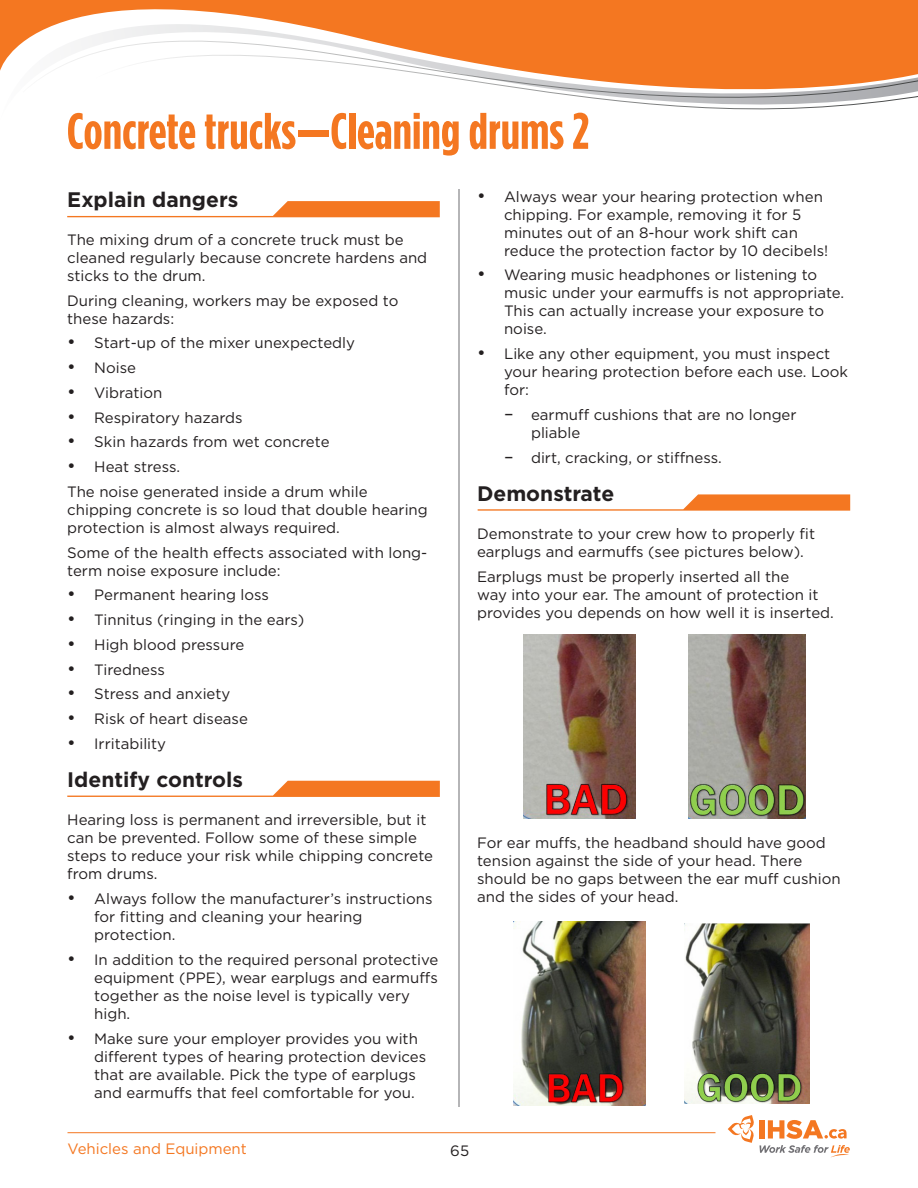
<style>
.page{position:relative;width:918px;height:1188px;background:#fff}
.page>*{position:absolute;margin:0;border:0;box-sizing:border-box;transform-origin:0 0}
.t1{font:700 51px "Gotham Condensed";color:#f47721}
.t2{font:700 21px "Gotham";color:#231f20}
.t3{font:15px/18px "Gotham";color:#231f20}
.t4{font:15px "Gotham";color:#f47721}
.s1{font-size:18px}
</style>
<div class="page">
<svg style="left:0;top:0;width:918px;height:71px;fill:#f47721"></svg>
<svg style="left:22px;top:39px;width:896px;height:32px"></svg>
<svg style="left:66px;top:53px;width:852px;height:57px"></svg>
<hr style="left:459px;top:189px;width:1px;height:918px;background:#6c6d70">
<hr style="left:68px;top:1132px;width:648px;height:1px;background:#f47721">
<svg style="left:728px;top:1115px;width:26px;height:28px"></svg>
<div style="left:759px;top:1120px;width:6px;height:19px;background:#f47721"></div>
<svg style="left:760px;top:1145px;width:90px;height:13px"></svg>
<svg style="left:768px;top:1120px;width:79px;height:19px"></svg>
<svg style="left:478px;top:494px;width:372px;height:17px"></svg>
<svg style="left:67px;top:201px;width:373px;height:16px"></svg>
<svg style="left:67px;top:781px;width:373px;height:16px"></svg>
<img style="left:524px;top:635px;width:111px;height:183px">
<img style="left:688px;top:635px;width:118px;height:183px">
<img style="left:514px;top:922px;width:131px;height:183px">
<img style="left:685px;top:923px;width:125px;height:181px">
<p class="t1" style="left:67px;top:101px;width:524px">Concrete trucks—Cleaning drums 2</p>
<p class="t3" style="left:504px;top:187px;width:326px;text-indent:-27px"><span class="s1">•</span> Always wear your hearing protection when chipping. For example, removing it for 5 minutes out of an 8-hour work shift can reduce the protection factor by 10 decibels!</p>
<p class="t3" style="left:504px;top:266px;width:342px;text-indent:-27px"><span class="s1">•</span> Wearing music headphones or listening to music under your earmuffs is not appropriate.<br>This can actually increase your exposure to noise.</p>
<p class="t3" style="left:504px;top:345px;width:346px;text-indent:-27px"><span class="s1">•</span> Like any other equipment, you must inspect your hearing protection before each use. Look for:</p>
<p class="t3" style="left:531px;top:405px;width:267px;text-indent:-27px"><span class="s1">–</span> earmuff cushions that are no longer pliable</p>
<p class="t3" style="left:504px;top:448px;width:219px"><span class="s1">–</span> dirt, cracking, or stiffness.</p>
<p class="t2" style="left:477px;top:479px;width:139px">Demonstrate</p>
<p class="t3" style="left:477px;top:525px;width:340px">Demonstrate to your crew how to properly fit earplugs and earmuffs (see pictures below).</p>
<p class="t3" style="left:477px;top:567px;width:358px">Earplugs must be properly inserted all the<br>way into your ear. The amount of protection it provides you depends on how well it is inserted.</p>
<p class="t2" style="left:67px;top:185px;width:173px">Explain dangers</p>
<p class="t3" style="left:67px;top:230px;width:361px">The mixing drum of a concrete truck must be cleaned regularly because concrete hardens and sticks to the drum.</p>
<p class="t3" style="left:67px;top:291px;width:333px">During cleaning, workers may be exposed to these hazards:</p>
<p class="t3" style="left:67px;top:334px;width:289px"><span class="s1">•</span> Start-up of the mixer unexpectedly</p>
<p class="t3" style="left:67px;top:359px;width:70px"><span class="s1">•</span> Noise</p>
<p class="t3" style="left:67px;top:383px;width:97px"><span class="s1">•</span> Vibration</p>
<p class="t3" style="left:67px;top:408px;width:177px"><span class="s1">•</span> Respiratory hazards</p>
<p class="t3" style="left:67px;top:433px;width:264px"><span class="s1">•</span> Skin hazards from wet concrete</p>
<p class="t3" style="left:67px;top:458px;width:114px"><span class="s1">•</span> Heat stress.</p>
<p class="t3" style="left:67px;top:482px;width:362px">The noise generated inside a drum while chipping concrete is so loud that double hearing protection is almost always required.</p>
<p class="t3" style="left:67px;top:543px;width:362px">Some of the health effects associated with long&shy;term noise exposure include:</p>
<p class="t3" style="left:67px;top:586px;width:203px"><span class="s1">•</span> Permanent hearing loss</p>
<p class="t3" style="left:67px;top:611px;width:238px"><span class="s1">•</span> Tinnitus (ringing in the ears)</p>
<p class="t3" style="left:67px;top:635px;width:179px"><span class="s1">•</span> High blood pressure</p>
<p class="t3" style="left:67px;top:660px;width:99px"><span class="s1">•</span> Tiredness</p>
<p class="t3" style="left:67px;top:685px;width:165px"><span class="s1">•</span> Stress and anxiety</p>
<p class="t3" style="left:67px;top:710px;width:182px"><span class="s1">•</span> Risk of heart disease</p>
<p class="t3" style="left:67px;top:734px;width:100px"><span class="s1">•</span> Irritability</p>
<p class="t2" style="left:67px;top:766px;width:177px">Identify controls</p>
<p class="t3" style="left:67px;top:811px;width:367px">Hearing loss is permanent and irreversible, but it can be prevented. Follow some of these simple steps to reduce your risk while chipping concrete from drums.</p>
<p class="t3" style="left:94px;top:890px;width:340px;text-indent:-27px"><span class="s1">•</span> Always follow the manufacturer’s instructions for fitting and cleaning your hearing protection.</p>
<p class="t3" style="left:94px;top:950px;width:346px;text-indent:-27px"><span class="s1">•</span> In addition to the required personal protective equipment (PPE), wear earplugs and earmuffs together as the noise level is typically very high.</p>
<p class="t3" style="left:94px;top:1029px;width:334px;text-indent:-27px"><span class="s1">•</span> Make sure your employer provides you with different types of hearing protection devices that are available. Pick the type of earplugs and earmuffs that feel comfortable for you.</p>
<p class="t3" style="left:477px;top:834px;width:365px">For ear muffs, the headband should have good tension against the side of your head. There should be no gaps between the ear muff cushion and the sides of your head.</p>
<p class="t4" style="left:68px;top:1140px;width:181px">Vehicles and Equipment</p>
<p class="t3" style="left:450px;top:1141px;width:20px">65</p>
</div>
